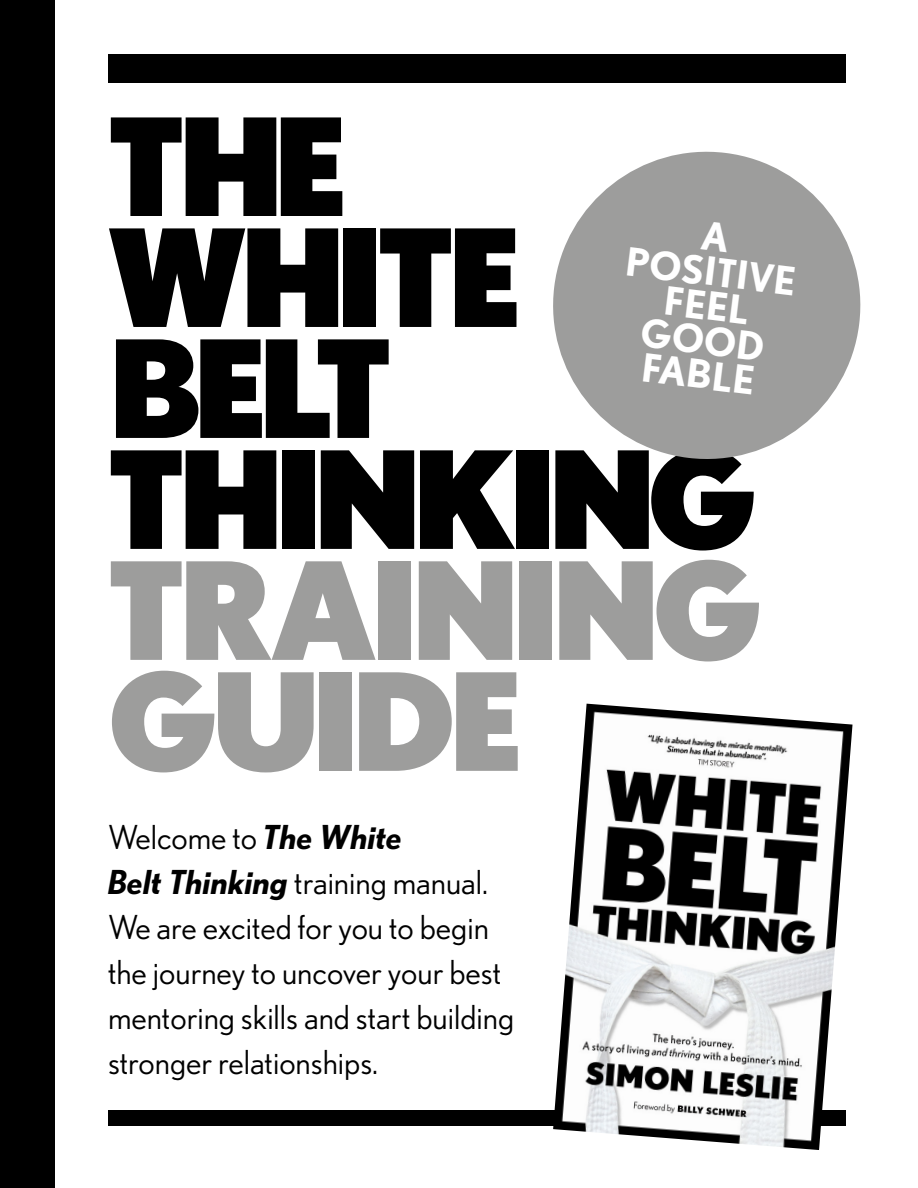
<style>
.page{position:relative;width:918px;height:1188px;background:#fff}
.page>*{position:absolute;margin:0;border:0;box-sizing:border-box;transform-origin:0 0}
.t1{font:900 135px/111px "Nobel";letter-spacing:-.07em;color:#000}
.t2{font:900 135px/111px "Nobel";letter-spacing:-.06em;color:#9d9d9c}
.t3{font:700 39px/34.5px "Nobel";color:#fff;text-align:center}
.t4{font:33px/45px "Nobel";color:#000}
.s1{font-weight:700;font-style:italic}
</style>
<div class="page">
<hr style="left:54px;top:108px;width:1px;height:1026px;background:#000">
<div style="left:108px;top:54px;width:737px;height:28px;background:#000"></div>
<div style="left:108px;top:1110px;width:737px;height:16px;background:#000"></div>
<img style="left:553px;top:704px;width:300px;height:446px">
<div style="left:0;top:0;width:54px;height:1188px;background:#000"></div>
<svg style="left:553px;top:151px;width:308px;height:308px;fill:#9d9d9c"></svg>
<h1 class="t1" style="left:108px;top:108px;width:651px">THE<br>WHITE<br>BELT<br>THINKING</h1>
<h1 class="t2" style="left:108px;top:552px;width:656px">TRAINING<br>GUIDE</h1>
<p class="t3" style="left:632px;top:208px;width:173px;rotate:7deg">A<br>POSITIVE<br>FEEL<br>GOOD<br>FABLE</p>
<p class="t4" style="left:108px;top:814px;width:408px">Welcome to <span class="s1">The White<br>Belt Thinking</span> training manual.<br>We are excited for you to begin the journey to uncover your best mentoring skills and start building stronger relationships.</p>
</div>
